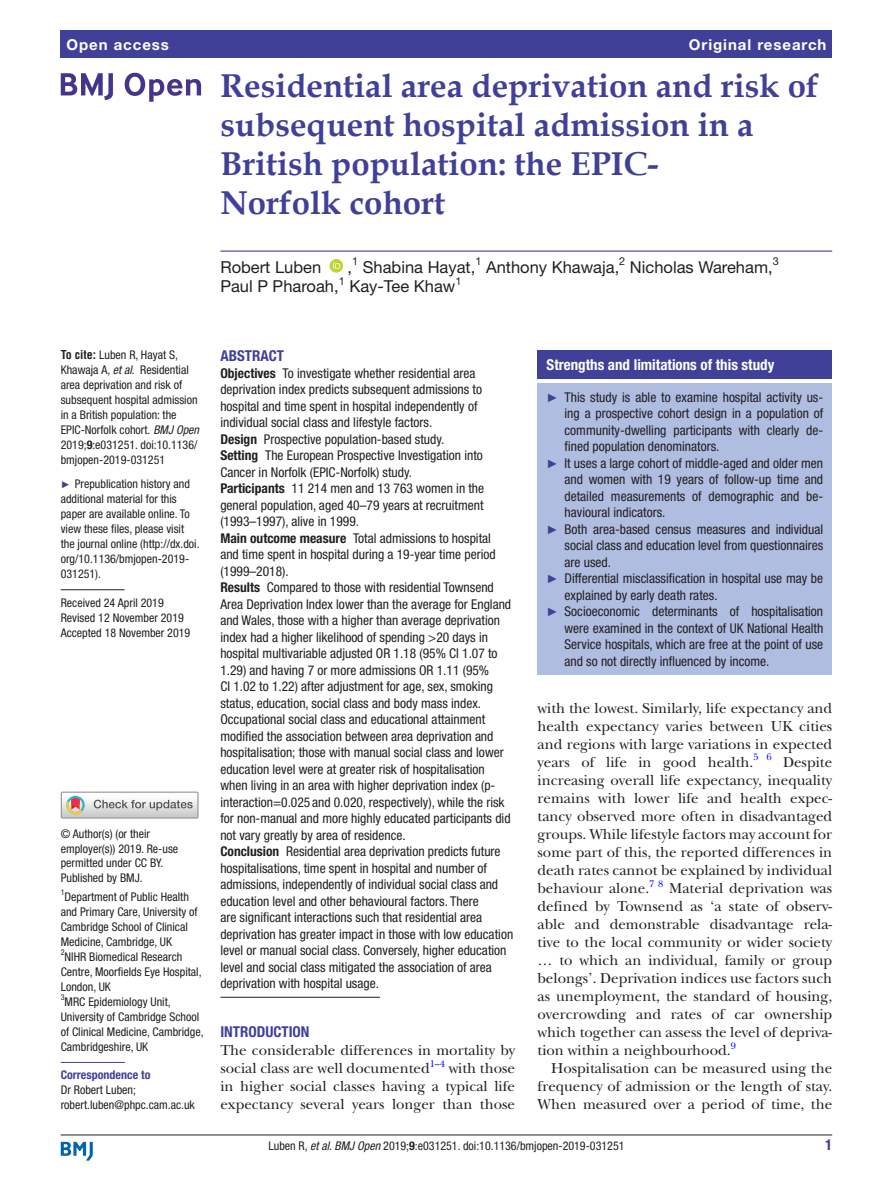
<style>
.page{position:relative;width:893px;height:1191px;background:#fff}
.page>*{position:absolute;margin:0;border:0;box-sizing:border-box;transform-origin:0 0}
.t1{font:700 33px/39px "Book Antiqua";color:#414099}
.t2{font:16.5px "Helvetica Neue LT Std";color:#231f20}
.t3{font:15px/18px "New Baskerville";color:#231f20;text-align:justify}
.t4{font:700 condensed 15px "Helvetica Neue LT Std";color:#fff}
.t5{font:700 15px "Helvetica Neue LT Std";letter-spacing:.065em;color:#fff}
.t6{font:700 condensed 15px "Helvetica Neue LT Std";color:#414099}
.t7{font:condensed 13.5px/16.5px "Helvetica Neue LT Std";color:#231f20}
.t8{font:condensed 12px/15px "Helvetica Neue LT Std";color:#231f20}
.t9{font:700 condensed 12px "Helvetica Neue LT Std";color:#414099}
.t10{font:10.95px "Helvetica Neue LT Std";color:#231f20}
.t11{font:9.9px "New Baskerville";color:#00f}
.t12{font:condensed 7.95px "Helvetica Neue LT Std";color:#231f20}
.s1{font-family:"Helvetica LT Std";font-weight:700}
.s2{font-style:italic}
.s3{font-weight:700}
.s4{font-family:"Arial";font-stretch:normal;font-size:9.75px;color:#414099}
.s5{font-family:"Arial";font-stretch:normal;font-size:12px;color:#414099}
</style>
<div class="page">
<hr style="left:61px;top:1134px;width:771px;height:1px;background:#231f20">
<svg style="left:61px;top:1141px;width:32px;height:19px"></svg>
<div style="left:61px;top:31px;width:771px;height:27px;background:#414099"></div>
<hr style="left:220px;top:250px;width:612px;height:2px;background:#414099">
<svg style="left:329px;top:259px;width:14px;height:14px"></svg>
<hr style="left:61px;top:589px;width:64px;height:1px;background:#231f20">
<hr style="left:61px;top:1062px;width:64px;height:1px;background:#414099">
<svg style="left:61px;top:73px;width:52px;height:27px"></svg>
<svg style="left:125px;top:73px;width:76px;height:29px"></svg>
<div style="left:61px;top:791px;width:138px;height:27px;border:1px solid #969090"></div>
<svg style="left:61px;top:792px;width:137px;height:26px"></svg>
<div style="left:538px;top:350px;width:294px;height:29px;background:#414099"></div>
<div style="left:538px;top:383px;width:294px;height:292px;background:#afbde1"></div>
<hr style="left:220px;top:997px;width:160px;height:1px;background:#231f20">
<p class="t5" style="left:66px;top:35px;width:104px">Open access</p>
<p class="t5" style="left:689px;top:35px;width:139px">Original research</p>
<h1 class="t1" style="left:220px;top:66px;width:600px">Residential area deprivation and risk of subsequent hospital admission in a<br>British population: the EPIC-<br>Norfolk cohort</h1>
<p class="t10" style="left:352px;top:255px;width:8px">1</p>
<p class="t2" style="left:363px;top:257px;width:114px">Shabina Hayat,</p>
<p class="t10" style="left:475px;top:255px;width:8px">1</p>
<p class="t2" style="left:486px;top:257px;width:135px">Anthony Khawaja,</p>
<p class="t10" style="left:619px;top:255px;width:8px">2</p>
<p class="t2" style="left:630px;top:257px;width:144px">Nicholas Wareham,</p>
<p class="t10" style="left:773px;top:255px;width:8px">3</p>
<p class="t2" style="left:220px;top:257px;width:102px">Robert Luben</p>
<p class="t2" style="left:348px;top:257px;width:6px">,</p>
<p class="t2" style="left:220px;top:276px;width:120px">Paul P Pharoah,</p>
<p class="t10" style="left:339px;top:274px;width:8px">1</p>
<p class="t2" style="left:349px;top:276px;width:108px">Kay-Tee Khaw</p>
<p class="t10" style="left:455px;top:274px;width:8px">1</p>
<p class="t8" style="left:61px;top:347px;width:140px"><span class="s1">To cite:</span> Luben R, Hayat S,<br>Khawaja A, <span class="s2">et al</span>. Residential area deprivation and risk of subsequent hospital admission in a British population: the<br>EPIC-Norfolk cohort. <span class="s2">BMJ Open<br></span>2019;<span class="s3">9</span>:e031251. doi:10.1136/ bmjopen-2019-031251</p>
<p class="t8" style="left:61px;top:476px;width:140px"><span class="s4">►</span> Prepublication history and additional material for this paper are available online. To view these files, please visit the journal online (http://dx.doi. org/10.1136/bmjopen-2019-<br>031251).</p>
<p class="t8" style="left:61px;top:595px;width:131px">Received 24 April 2019<br>Revised 12 November 2019<br>Accepted 18 November 2019</p>
<p class="t8" style="left:61px;top:827px;width:119px;line-height:14.4px">© Author(s) (or their employer(s)) 2019. Re-use permitted under CC BY.<br>Published by BMJ.</p>
<p class="t12" style="left:61px;top:888px;width:5px">1</p>
<p class="t8" style="left:61px;top:889px;width:138px;text-indent:4px">Department of Public Health and Primary Care, University of<br>Cambridge School of Clinical<br>Medicine, Cambridge, UK</p>
<p class="t12" style="left:61px;top:948px;width:5px">2</p>
<p class="t8" style="left:61px;top:949px;width:144px;text-indent:4px">NIHR Biomedical Research<br>Centre, Moorfields Eye Hospital,<br>London, UK<br><sup>3</sup>MRC Epidemiology Unit,<br>University of Cambridge School of Clinical Medicine, Cambridge,<br>Cambridgeshire, UK</p>
<p class="t9" style="left:61px;top:1067px;width:91px">Correspondence to</p>
<p class="t8" style="left:61px;top:1082px;width:136px">Dr Robert Luben; robert.luben@phpc.cam.ac.uk</p>
<p class="t6" style="left:220px;top:347px;width:65px">ABSTRACT</p>
<p class="t7" style="left:220px;top:364px;width:294px"><span class="s3">Objectives</span> To investigate whether residential area deprivation index predicts subsequent admissions to hospital and time spent in hospital independently of individual social class and lifestyle factors.<br><span class="s3">Design</span> Prospective population-based study.<br><span class="s3">Setting</span> The European Prospective Investigation into Cancer in Norfolk (EPIC-Norfolk) study.<br><span class="s3">Participants</span> 11 214 men and 13 763 women in the general population, aged 40–79 years at recruitment (1993–1997), alive in 1999.<br><span class="s3">Main outcome measure</span> Total admissions to hospital<br>and time spent in hospital during a 19-year time period (1999–2018).<br><span class="s3">Results</span> Compared to those with residential Townsend Area Deprivation Index lower than the average for England and Wales, those with a higher than average deprivation index had a higher likelihood of spending &gt;20 days in hospital multivariable adjusted OR 1.18 (95% CI 1.07 to 1.29) and having 7 or more admissions OR 1.11 (95%<br>CI 1.02 to 1.22) after adjustment for age, sex, smoking status, education, social class and body mass index.<br>Occupational social class and educational attainment modified the association between area deprivation and hospitalisation; those with manual social class and lower education level were at greater risk of hospitalisation when living in an area with higher deprivation index (p&shy;interaction=0.025 and 0.020, respectively), while the risk for non-manual and more highly educated participants did not vary greatly by area of residence.<br><span class="s3">Conclusion</span> Residential area deprivation predicts future hospitalisations, time spent in hospital and number of admissions, independently of individual social class and education level and other behavioural factors. There<br>are significant interactions such that residential area deprivation has greater impact in those with low education level or manual social class. Conversely, higher education level and social class mitigated the association of area deprivation with hospital usage.</p>
<p class="t6" style="left:220px;top:1023px;width:22px">Introd</p>
<p class="t6" style="left:265px;top:1023px;width:16px">uctio</p>
<p class="t6" style="left:301px;top:1023px;width:10px">n</p>
<p class="t3" style="left:220px;top:1041px;width:296px">The considerable differences in mortality by social class are well documented</p>
<p class="t11" style="left:430px;top:1057px;width:17px">1–4</p>
<p class="t3" style="left:220px;top:1059px;width:296px;text-indent:228px">with those in higher social classes having a typical life expectancy several years longer than those</p>
<p class="t4" style="left:547px;top:356px;width:229px">Strengths and limitations of this study</p>
<p class="t7" style="left:547px;top:389px;width:278px"><span class="s5">►</span> This study is able to examine hospital activity us-</p>
<p class="t7" style="left:565px;top:405px;width:260px">ing a prospective cohort design in a population of</p>
<p class="t7" style="left:565px;top:422px;width:260px">community-dwelling participants with clearly de-</p>
<p class="t7" style="left:565px;top:438px;width:156px">fined population denominators.</p>
<p class="t7" style="left:547px;top:455px;width:278px"><span class="s5">►</span> It uses a large cohort of middle-aged and older men</p>
<p class="t7" style="left:565px;top:471px;width:260px">and women with 19 years of follow-up time and</p>
<p class="t7" style="left:565px;top:488px;width:260px">detailed measurements of demographic and be-</p>
<p class="t7" style="left:565px;top:504px;width:102px">havioural indicators.</p>
<p class="t7" style="left:547px;top:521px;width:278px"><span class="s5">►</span> Both area-based census measures and individual</p>
<p class="t7" style="left:565px;top:537px;width:260px">social class and education level from questionnaires</p>
<p class="t7" style="left:565px;top:554px;width:48px">are used.</p>
<p class="t7" style="left:547px;top:570px;width:278px"><span class="s5">►</span> Differential misclassification in hospital use may be</p>
<p class="t7" style="left:565px;top:587px;width:155px">explained by early death rates.</p>
<p class="t7" style="left:547px;top:603px;width:278px"><span class="s5">►</span> Socioeconomic determinants of hospitalisation</p>
<p class="t7" style="left:565px;top:620px;width:260px">were examined in the context of UK National Health</p>
<p class="t7" style="left:565px;top:636px;width:260px">Service hospitals, which are free at the point of use</p>
<p class="t7" style="left:565px;top:653px;width:206px">and so not directly influenced by income.</p>
<p class="t3" style="left:538px;top:699px;width:296px">with the lowest. Similarly, life expectancy and health expectancy varies between UK cities and regions with large variations in expected years of life in good health.<sup>5</sup> <sup>6</sup></p>
<p class="t3" style="left:538px;top:753px;width:296px;text-indent:245px">Despite increasing overall life expectancy, inequality remains with lower life and health expec&shy;tancy observed more often in disadvantaged groups. While lifestyle factors may account for some part of this, the reported differences in death rates cannot be explained by individual behaviour alone.</p>
<p class="t11" style="left:649px;top:877px;width:16px">7 8</p>
<p class="t3" style="left:538px;top:879px;width:296px;text-indent:132px">Material deprivation was defined by Townsend as ‘a state of observ&shy;able and demonstrable disadvantage rela&shy;tive to the local community or wider society … to which an individual, family or group belongs’. Deprivation indices use factors such as unemployment, the standard of housing, overcrowding and rates of car ownership which together can assess the level of depriva&shy;tion within a neighbourhood.<sup>9</sup></p>
<p class="t3" style="left:538px;top:1059px;width:296px;text-indent:14px">Hospitalisation can be measured using the frequency of admission or the length of stay.<br>When measured over a period of time, the</p>
<p class="t8" style="left:268px;top:1137px;width:358px">Luben R, <span class="s2">et al</span>. <span class="s2">BMJ Open</span> 2019;<span class="s3">9</span>:e031251. doi:10.1136/bmjopen-2019-031251</p>
<p class="t6" style="left:825px;top:1135px;width:9px">1</p>
</div>
